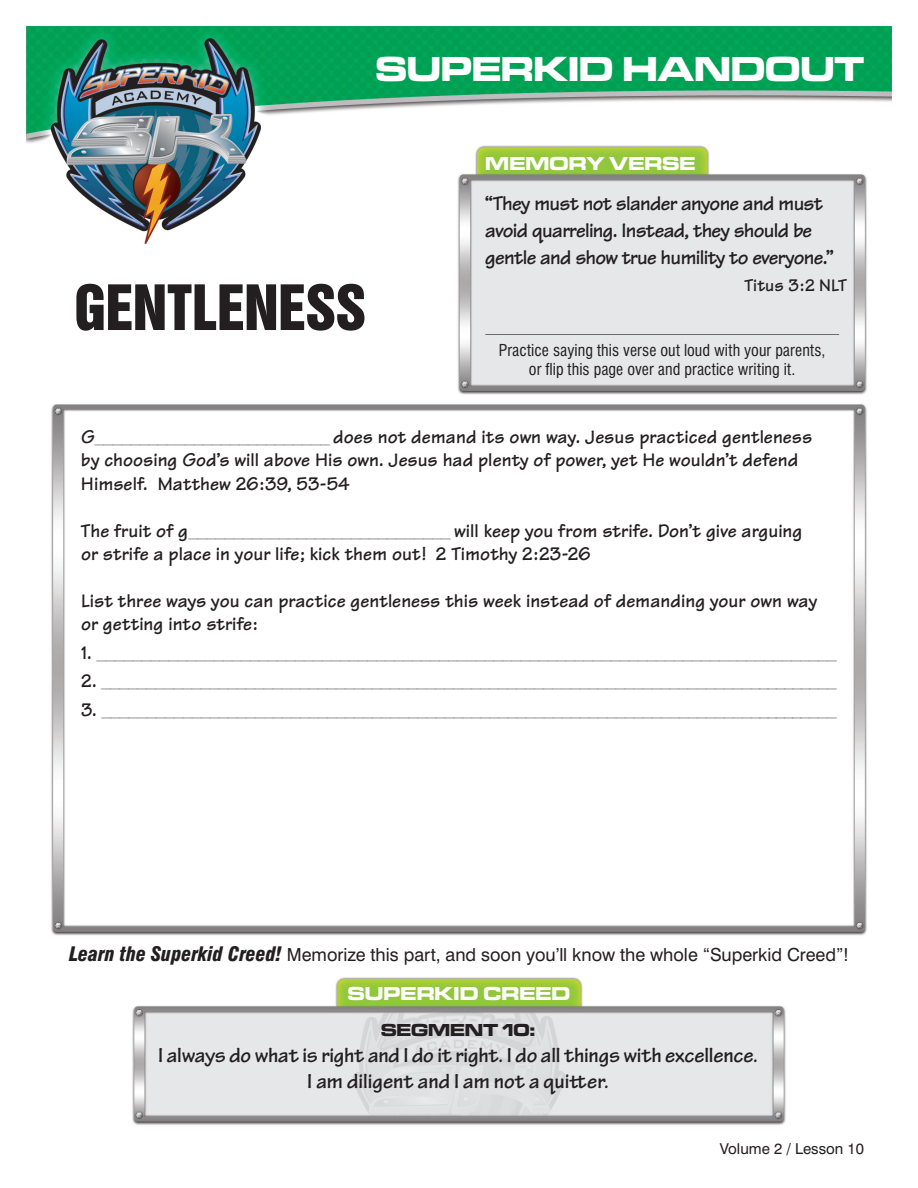
<style>
.page{position:relative;width:918px;height:1188px;background:#fff}
.page>*{position:absolute;margin:0;border:0;box-sizing:border-box;transform-origin:0 0}
.t1{font:57px "Swiss 921 BT Regular A";letter-spacing:.005em;color:#231f20}
.t2{font:36px "Microgramma D Bold Exte";letter-spacing:-.005em;color:#fff}
.t3{font:700 21.75px/26.1px "Tekton Pro";letter-spacing:-.01em;color:#231f20;text-align:center}
.t4{font:700 21px/27px "Tekton";letter-spacing:-.035em;color:#231f20}
.t5{font:700 19.5px/23.4px "Tekton";color:#231f20}
.t6{font:700 19.5px "Tekton";color:#939598}
.t7{font:19.5px "Microgramma D Bold Exte";letter-spacing:.01em;color:#fff}
.t8{font:18px "Swiss 721 BT";color:#231f20}
.t9{font:700 18px "Tekton";color:#231f20}
.t10{font:18px "Microgramma D Bold Exte";color:#231f20}
.t11{font:condensed 16.05px/19.2px "Swiss 721 BT";letter-spacing:.005em;color:#231f20;text-align:center}
.t12{font:15px "Swiss 721 BT";color:#231f20}
.s1{color:#939598}
.s2{color:#231f20}
.s3{font-weight:900;font-style:italic;font-stretch:condensed;font-size:19.5px}
</style>
<div class="page">
<img style="left:26px;top:26px;width:866px;height:1099px">
<hr style="left:485px;top:334px;width:354px;height:1px;background:#6c6d70">
<h2 class="t2" style="left:376px;top:57px;width:490px">SUPERKID HANDOUT</h2>
<h1 class="t1" style="left:74px;top:284px;width:293px">GENTLENESS</h1>
<p class="t7" style="left:485px;top:157px;width:211px">MEMORY VERSE</p>
<p class="t4" style="left:485px;top:193px;width:350px">“They must not slander anyone and must avoid quarreling. Instead, they should be gentle and show true humility to everyone.”</p>
<p class="t9" style="left:745px;top:280px;width:104px">Titus 3:2 NLT</p>
<p class="t11" style="left:499px;top:342px;width:328px">Practice saying this verse out loud with your parents, or flip this page over and practice writing it.</p>
<p class="t5" style="left:81px;top:428px;width:733px">G<span class="s1">__________________________</span> does not demand its own way. Jesus practiced gentleness by choosing God’s will above His own. Jesus had plenty of power, yet He wouldn’t defend<br>Himself. Matthew 26:39, 53-54</p>
<p class="t5" style="left:81px;top:521px;width:723px">The fruit of g<span class="s1">_____________________________</span> will keep you from strife. Don’t give arguing or strife a place in your life; kick them out! 2 Timothy 2:23-26</p>
<p class="t5" style="left:81px;top:592px;width:738px">List three ways you can practice gentleness this week instead of demanding your own way or getting into strife:</p>
<p class="t6" style="left:81px;top:646px;width:757px"><span class="s2">1.</span> __________________________________________________________________________________</p>
<p class="t6" style="left:81px;top:674px;width:757px"><span class="s2">2.</span> __________________________________________________________________________________</p>
<p class="t6" style="left:81px;top:703px;width:757px"><span class="s2">3.</span> __________________________________________________________________________________</p>
<p class="t8" style="left:69px;top:948px;width:781px"><span class="s3">Learn the Superkid Creed!</span> Memorize this part, and soon you’ll know the whole “Superkid Creed”!</p>
<p class="t7" style="left:348px;top:987px;width:224px">SUPERKID CREED</p>
<p class="t10" style="left:381px;top:1024px;width:156px">SEGMENT 10:</p>
<p class="t3" style="left:158px;top:1044px;width:601px">I always do what is right and I do it right. I do all things with excellence.<br>I am diligent and I am not a quitter.</p>
<p class="t12" style="left:720px;top:1143px;width:146px">Volume 2 / Lesson 10</p>
</div>
